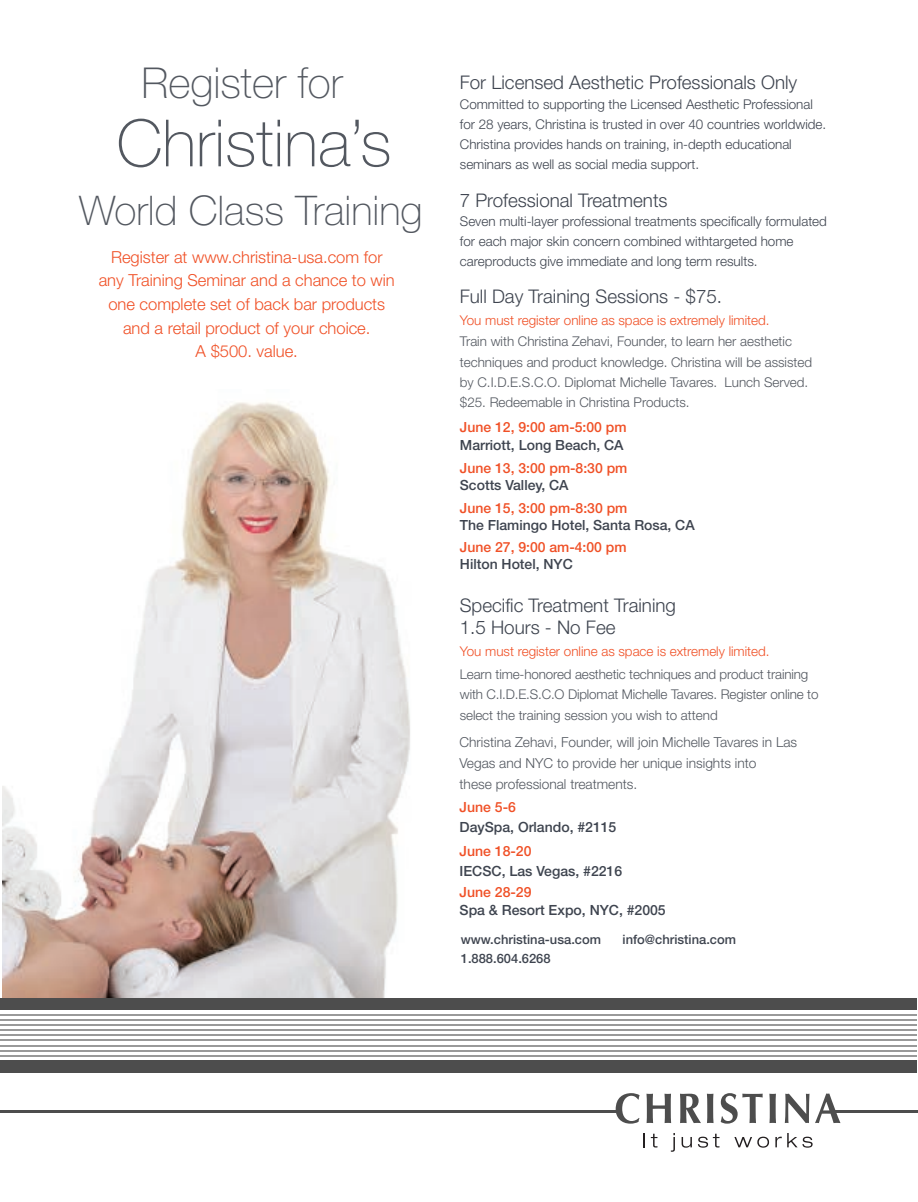
<style>
.page{position:relative;width:918px;height:1202px;background:#fff}
.page>*{position:absolute;margin:0;border:0;box-sizing:border-box;transform-origin:0 0}
.t1{font:100 65.25px "Helvetica Neue";color:#535860}
.t2{font:100 42.6px "Helvetica Neue";color:#535860}
.t3{font:100 40.95px "Helvetica Neue";color:#535860}
.t4{font:300 18.75px/21.5px "Helvetica Neue";color:#3e444f}
.t5{font:300 16.5px/23.7px "Helvetica Neue";color:#f05026;text-align:center}
.t6{font:500 14.1px "Helvetica Neue";color:#3e444f}
.t7{font:500 14.1px "Helvetica Neue";color:#f05026}
.t8{font:500 13.95px "Helvetica Neue";color:#f05026}
.t9{font:500 13.95px "Helvetica Neue";color:#3e444f}
.t10{font:300 13.8px/20.7px "Helvetica Neue";color:#535860}
.t11{font:300 13.5px "Helvetica Neue";color:#3e444f}
.t12{font:300 13.35px/20.1px "Helvetica Neue";color:#535860}
.t13{font:300 13.35px/20.1px "Helvetica Neue";color:#3e444f}
.t14{font:300 13.35px "Helvetica Neue";color:#f05026}
.t15{font:500 12.9px "Helvetica Neue";color:#3e444f}
.s1{font-size:13.35px}
</style>
<div class="page">
<img style="left:2px;top:402px;width:408px;height:596px">
<hr style="left:835px;top:1110px;width:83px;height:3px;background:#4d4d4d">
<hr style="left:1px;top:1110px;width:617px;height:3px;background:#4d4d4d">
<svg style="left:644px;top:1133px;width:1px;height:14px"></svg>
<svg style="left:651px;top:1133px;width:6px;height:14px"></svg>
<svg style="left:671px;top:1133px;width:4px;height:18px"></svg>
<svg style="left:682px;top:1137px;width:10px;height:10px"></svg>
<svg style="left:698px;top:1133px;width:21px;height:14px"></svg>
<svg style="left:734px;top:1136px;width:35px;height:11px"></svg>
<svg style="left:775px;top:1133px;width:38px;height:14px"></svg>
<svg style="left:616px;top:1093px;width:24px;height:30px"></svg>
<svg style="left:646px;top:1093px;width:25px;height:30px"></svg>
<svg style="left:707px;top:1093px;width:7px;height:30px"></svg>
<svg style="left:721px;top:1093px;width:42px;height:30px"></svg>
<svg style="left:769px;top:1093px;width:7px;height:30px"></svg>
<svg style="left:785px;top:1093px;width:24px;height:30px"></svg>
<svg style="left:680px;top:1093px;width:21px;height:30px"></svg>
<svg style="left:815px;top:1093px;width:25px;height:30px"></svg>
<div style="left:1px;top:998px;width:916px;height:12px;background:#4d4d4d"></div>
<div style="left:1px;top:1060px;width:916px;height:13px;background:#4d4d4d"></div>
<hr style="left:1px;top:1014px;width:916px;height:1px;background:#999">
<hr style="left:1px;top:1019px;width:916px;height:1px;background:#999">
<hr style="left:1px;top:1024px;width:916px;height:1px;background:#999">
<hr style="left:1px;top:1029px;width:916px;height:2px;background:#999">
<hr style="left:1px;top:1034px;width:916px;height:2px;background:#999">
<hr style="left:1px;top:1039px;width:916px;height:2px;background:#999">
<hr style="left:1px;top:1044px;width:916px;height:2px;background:#999">
<hr style="left:1px;top:1049px;width:916px;height:2px;background:#999">
<hr style="left:1px;top:1055px;width:916px;height:1px;background:#999">
<h2 class="t2" style="left:142px;top:67px;width:203px">Register for</h2>
<h1 class="t1" style="left:117px;top:120px;width:277px">Christina’s</h1>
<h3 class="t3" style="left:79px;top:195px;width:345px">World Class Training</h3>
<p class="t5" style="left:99px;top:246px;width:298px">Register at www.christina-usa.com for any Training Seminar and a chance to win one complete set of back bar products and a retail product of your choice.<br>A $500. value.</p>
<h3 class="t4" style="left:460px;top:73px;width:339px">For Licensed Aesthetic Professionals Only</h3>
<p class="t13" style="left:460px;top:95px;width:368px">Committed to supporting the Licensed Aesthetic Professional for 28 years, Christina is trusted in over 40 countries worldwide.<br>Christina provides hands on training, in-depth educational seminars as well as social media support.</p>
<h3 class="t4" style="left:460px;top:191px;width:209px">7 Professional Treatments</h3>
<p class="t13" style="left:460px;top:212px;width:369px">Seven multi-layer professional treatments specifically formulated for each major skin concern combined withtargeted home</p>
<p class="t11" style="left:460px;top:256px;width:299px"><span class="s1">careproducts g</span>ive immediate and long term results.</p>
<h3 class="t4" style="left:460px;top:288px;width:264px">Full Day Training Sessions - $75.</h3>
<p class="t14" style="left:460px;top:315px;width:311px">You must register online as space is extremely limited.</p>
<p class="t12" style="left:460px;top:333px;width:354px">Train with Christina Zehavi, Founder, to learn her aesthetic techniques and product knowledge. Christina will be assisted by C.I.D.E.S.C.O. Diplomat Michelle Tavares. Lunch Served. $25. Redeemable in Christina Products.</p>
<p class="t8" style="left:460px;top:422px;width:168px">June 12, 9:00 am-5:00 pm</p>
<p class="t9" style="left:460px;top:440px;width:165px">Marriott, Long Beach, CA</p>
<p class="t8" style="left:460px;top:462px;width:169px">June 13, 3:00 pm-8:30 pm</p>
<p class="t9" style="left:460px;top:480px;width:110px">Scotts Valley, CA</p>
<p class="t8" style="left:460px;top:503px;width:169px">June 15, 3:00 pm-8:30 pm</p>
<p class="t9" style="left:460px;top:520px;width:236px">The Flamingo Hotel, Santa Rosa, CA</p>
<p class="t8" style="left:460px;top:542px;width:168px">June 27, 9:00 am-4:00 pm</p>
<p class="t9" style="left:460px;top:559px;width:114px">Hilton Hotel, NYC</p>
<h3 class="t4" style="left:460px;top:596px;width:218px">Specific Treatment Training<br>1.5 Hours - No Fee</h3>
<p class="t14" style="left:460px;top:647px;width:311px">You must register online as space is extremely limited.</p>
<p class="t12" style="left:460px;top:665px;width:360px">Learn time-honored aesthetic techniques and product training with C.I.D.E.S.C.O Diplomat Michelle Tavares. Register online to select the training session you wish to attend</p>
<p class="t10" style="left:460px;top:733px;width:339px">Christina Zehavi, Founder, will join Michelle Tavares in Las<br>Vegas and NYC to provide her unique insights into<br>these professional treatments.</p>
<p class="t7" style="left:460px;top:802px;width:58px">June 5-6</p>
<p class="t6" style="left:460px;top:822px;width:158px">DaySpa, Orlando, #2115</p>
<p class="t7" style="left:460px;top:845px;width:73px">June 18-20</p>
<p class="t6" style="left:460px;top:865px;width:164px">IECSC, Las Vegas, #2216</p>
<p class="t7" style="left:460px;top:886px;width:73px">June 28-29</p>
<p class="t6" style="left:460px;top:904px;width:208px">Spa &amp; Resort Expo, NYC, #2005</p>
<p class="t15" style="left:461px;top:934px;width:142px">www.christina-usa.com</p>
<p class="t15" style="left:623px;top:934px;width:115px">info@christina.com</p>
<p class="t15" style="left:461px;top:953px;width:91px">1.888.604.6268</p>
</div>
